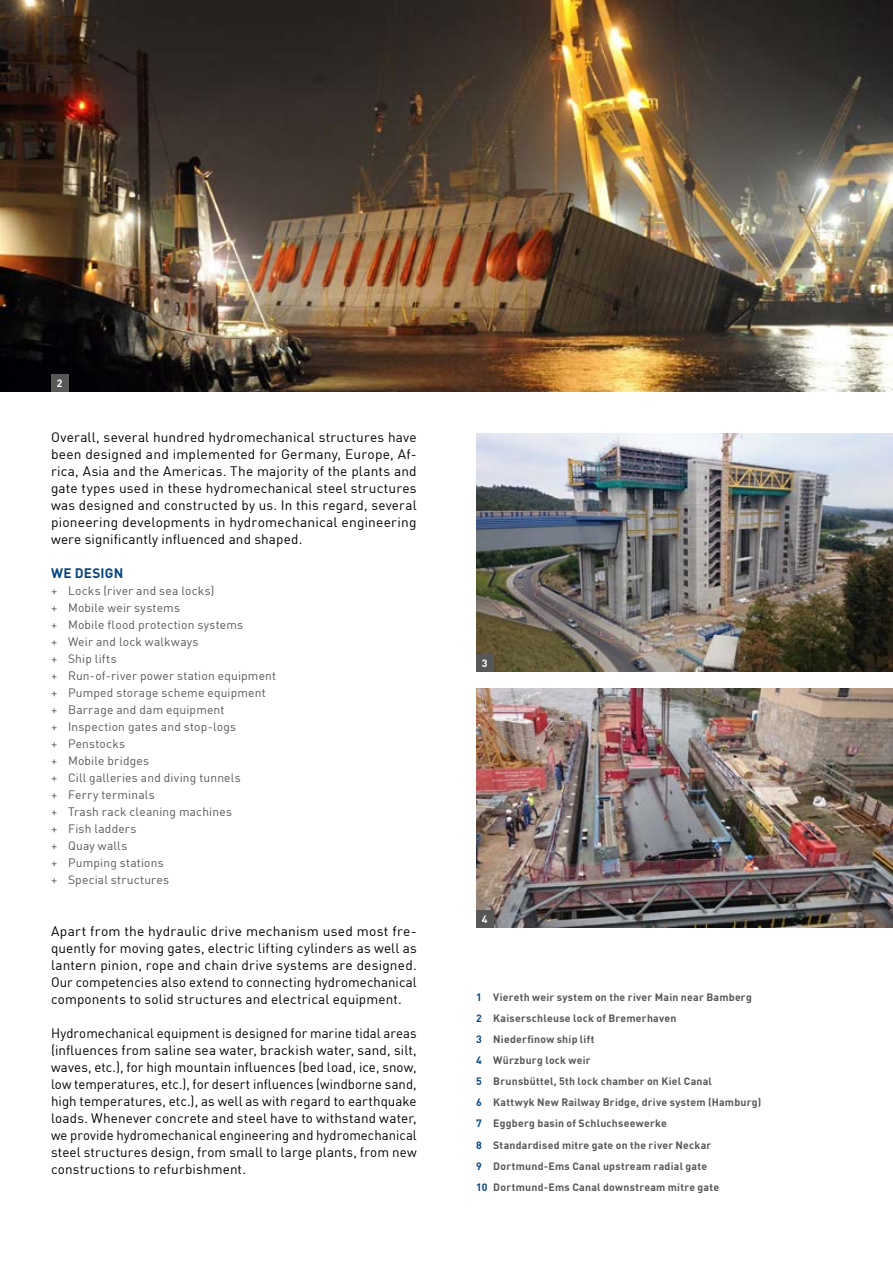
<style>
.page{position:relative;width:893px;height:1263px;background:#fff}
.page>*{position:absolute;margin:0;border:0;box-sizing:border-box;transform-origin:0 0}
.t1{font:13.5px/17px "DIN Offc Pro";letter-spacing:.01em;color:#000;text-align:justify}
.t2{font:700 13.5px "DIN Offc Pro";letter-spacing:.015em;color:#084783}
.t3{font:12px/17px "DIN Offc Pro";letter-spacing:.015em;color:#575756}
.t4{font:700 10.5px/21.1px "DIN Offc Pro";letter-spacing:.025em;color:#575756}
.t5{font:700 10.5px "DIN Offc Pro";color:#fff}
.s1{color:#084783}
</style>
<div class="page">
<img style="left:476px;top:434px;width:417px;height:238px">
<img style="left:476px;top:689px;width:417px;height:238px">
<img style="left:0;top:0;width:893px;height:391px">
<div style="left:51px;top:374px;width:17px;height:17px;background:#575756"></div>
<div style="left:476px;top:655px;width:17px;height:17px;background:#575756"></div>
<div style="left:476px;top:910px;width:17px;height:17px;background:#575756"></div>
<p class="t5" style="left:57px;top:376px;width:7px">2</p>
<p class="t1" style="left:51px;top:428px;width:367px">Overall, several hundred hydromechanical structures have been designed and implemented for Germany, Europe, Af&shy;rica, Asia and the Americas. The majority of the plants and gate types used in these hydromechanical steel structures was designed and constructed by us. In this regard, several pioneering developments in hydromechanical engineering were significantly influenced and shaped.</p>
<p class="t2" style="left:51px;top:564px;width:74px">WE DESIGN</p>
<p class="t3" style="left:51px;top:582px;width:226px">+ Locks (river and sea locks)<br>+ Mobile weir systems<br>+ Mobile flood protection systems<br>+ Weir and lock walkways<br>+ Ship lifts<br>+ Run-of-river power station equipment + Pumped storage scheme equipment<br>+ Barrage and dam equipment<br>+ Inspection gates and stop-logs<br>+ Penstocks<br>+ Mobile bridges<br>+ Cill galleries and diving tunnels<br>+ Ferry terminals<br>+ Trash rack cleaning machines<br>+ Fish ladders<br>+ Quay walls<br>+ Pumping stations<br>+ Special structures</p>
<p class="t1" style="left:51px;top:922px;width:367px">Apart from the hydraulic drive mechanism used most fre&shy;quently for moving gates, electric lifting cylinders as well as lantern pinion, rope and chain drive systems are designed.<br>Our competencies also extend to connecting hydromechanical components to solid structures and electrical equipment.</p>
<p class="t1" style="left:51px;top:1024px;width:367px">Hydromechanical equipment is designed for marine tidal areas (influences from saline sea water, brackish water, sand, silt, waves, etc.), for high mountain influences (bed load, ice, snow, low temperatures, etc.), for desert influences (windborne sand, high temperatures, etc.), as well as with regard to earthquake loads. Whenever concrete and steel have to withstand water, we provide hydromechanical engineering and hydromechanical steel structures design, from small to large plants, from new constructions to refurbishment.</p>
<p class="t5" style="left:482px;top:656px;width:7px">3</p>
<p class="t5" style="left:482px;top:912px;width:7px">4</p>
<p class="t4" style="left:476px;top:986px;width:287px"><span class="s1">1</span> Viereth weir system on the river Main near Bamberg<br><span class="s1">2</span> Kaiserschleuse lock of Bremerhaven<br><span class="s1">3</span> Niederfinow ship lift<br><span class="s1">4</span> Würzburg lock weir<br><span class="s1">5</span> Brunsbüttel, 5th lock chamber on Kiel Canal<br><span class="s1">6</span> Kattwyk New Railway Bridge, drive system (Hamburg)<br><span class="s1">7</span> Eggberg basin of Schluchseewerke<br><span class="s1">8</span> Standardised mitre gate on the river Neckar<br><span class="s1">9</span> Dortmund-Ems Canal upstream radial gate<br><span class="s1">10</span> Dortmund-Ems Canal downstream mitre gate</p>
</div>
